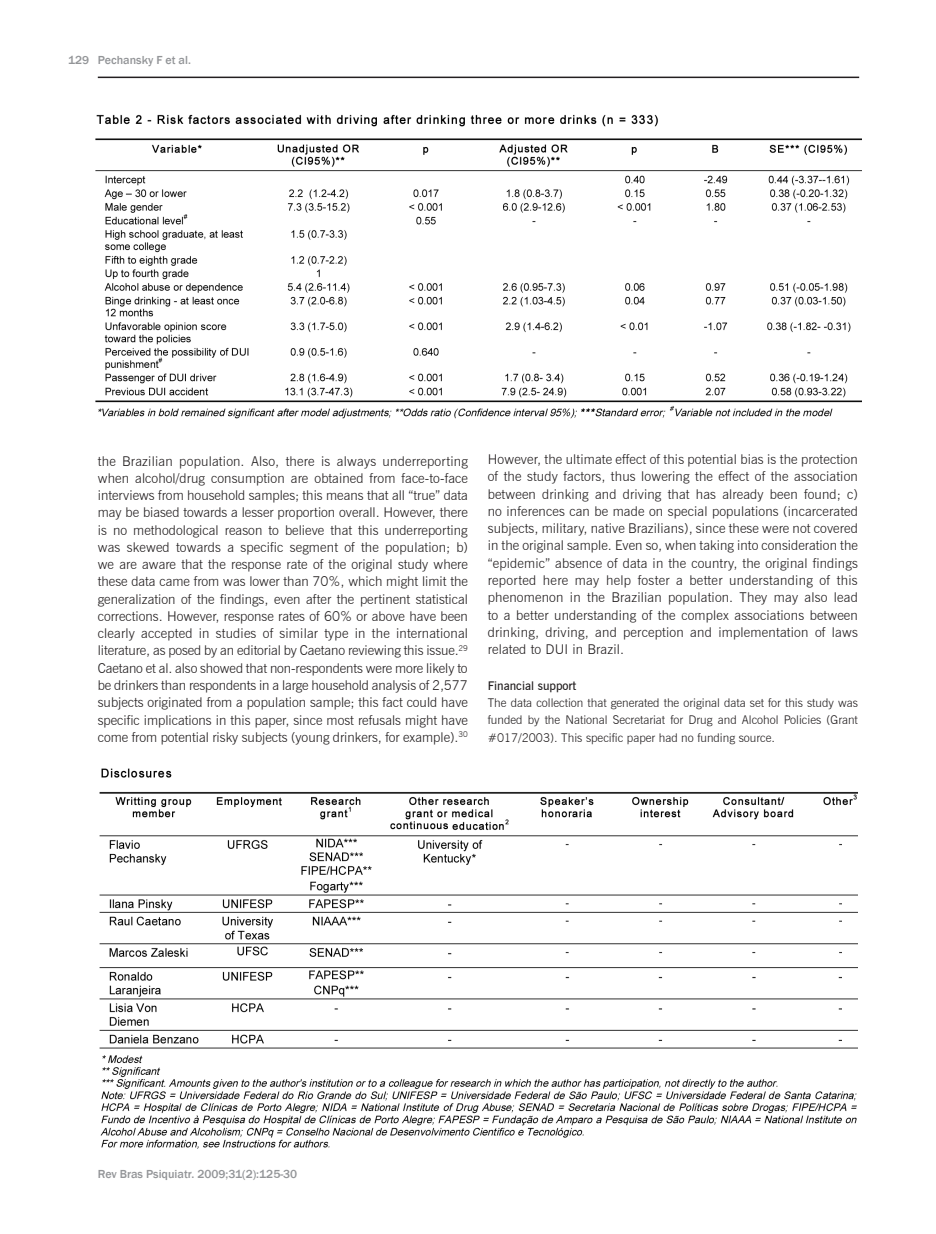
<style>
.page{position:relative;width:936px;height:1234px;background:#fff}
.page>*{position:absolute;margin:0;border:0;box-sizing:border-box;transform-origin:0 0}
.t1{font:300 13.5px/17.2px "News Gothic BT";letter-spacing:.005em;color:#231f20;text-align:justify}
.t2{font:300 12px/17.2px "News Gothic BT";color:#231f20;text-align:justify}
.t3{font:500 12px "Franklin Gothic";color:#939598}
.t4{font:600 12px "News Gothic BT";color:#231f20}
</style>
<div class="page">
<hr style="left:98px;top:77px;width:761px;height:1px;background:#231f20">
<img style="left:95px;top:114px;width:766px;height:305px">
<img style="left:99px;top:768px;width:758px;height:381px">
<p class="t3" style="left:68px;top:52px;width:23px">129</p>
<p class="t3" style="left:98px;top:52px;width:95px">Pechansky F et al.</p>
<p class="t1" style="left:98px;top:452px;width:372px">the Brazilian population. Also, there is always underreporting when alcohol/drug consumption are obtained from face-to-face interviews from household samples; this means that all “true” data may be biased towards a lesser proportion overall. However, there is no methodological reason to believe that this underreporting was skewed towards a specific segment of the population; b) we are aware that the response rate of the original study where these data came from was lower than 70%, which might limit the generalization of the findings, even after the pertinent statistical corrections. However, response rates of 60% or above have been clearly accepted in studies of similar type in the international literature, as posed by an editorial by Caetano reviewing this issue.<sup>29<br></sup>Caetano et al. also showed that non-respondents were more likely to be drinkers than respondents in a large household analysis of 2,577 subjects originated from a population sample; this fact could have specific implications in this paper, since most refusals might have come from potential risky subjects (young drinkers, for example).<sup>30</sup></p>
<p class="t1" style="left:488px;top:450px;width:372px">However, the ultimate effect of this potential bias is the protection of the study factors, thus lowering the effect of the association between drinking and driving that has already been found; c) no inferences can be made on special populations (incarcerated subjects, military, native Brazilians), since these were not covered in the original sample. Even so, when taking into consideration the “epidemic” absence of data in the country, the original findings reported here may help foster a better understanding of this phenomenon in the Brazilian population. They may also lead to a better understanding of the complex associations between drinking, driving, and perception and implementation of laws related to DUI in Brazil.</p>
<p class="t4" style="left:488px;top:678px;width:90px">Financial support</p>
<p class="t2" style="left:488px;top:694px;width:371px">The data collection that generated the original data set for this study was funded by the National Secretariat for Drug and Alcohol Policies (Grant #017/2003). This specific paper had no funding source.</p>
<p class="t3" style="left:98px;top:1165px;width:201px">Rev Bras Psiquiatr. 2009;31(2):125-30</p>
</div>
